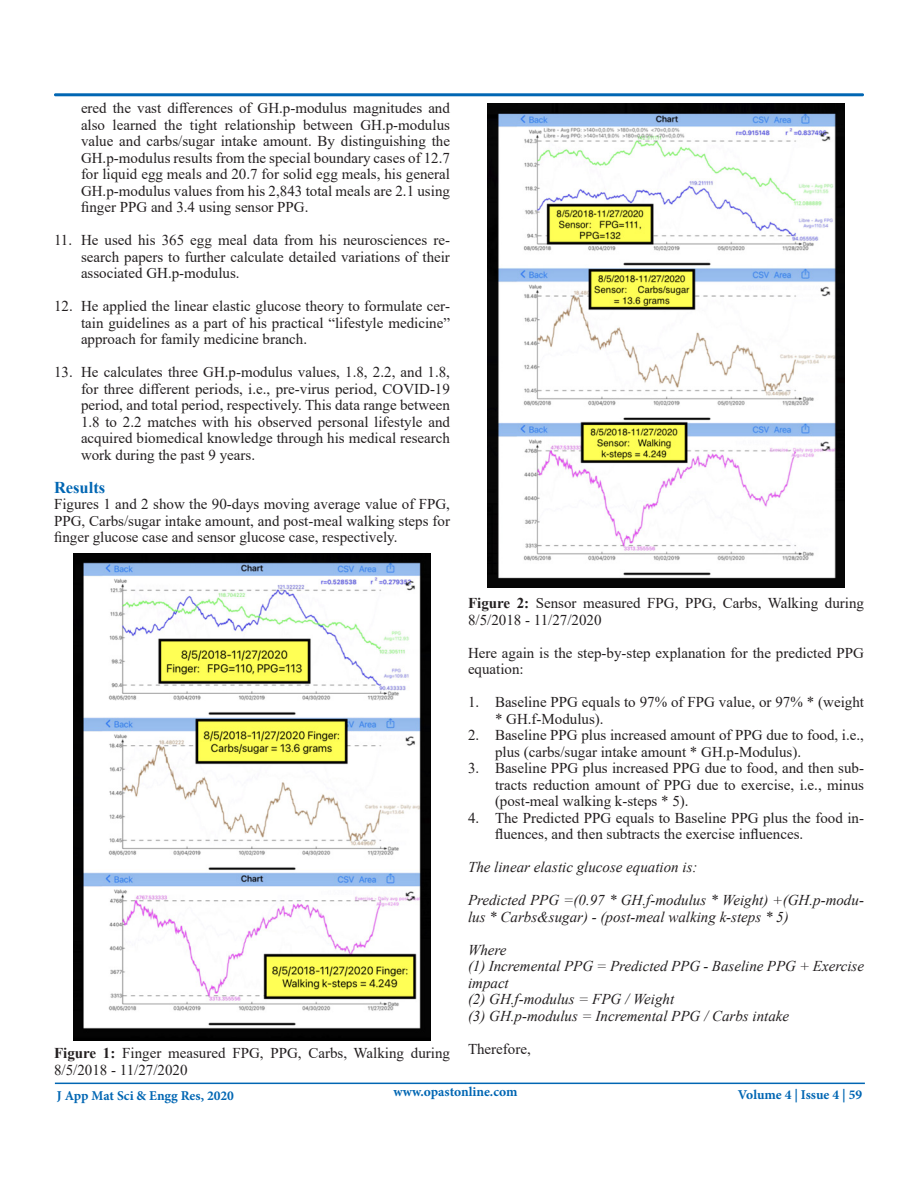
<style>
.page{position:relative;width:918px;height:1188px;background:#fff}
.page>*{position:absolute;margin:0;border:0;box-sizing:border-box;transform-origin:0 0}
.t1{font:700 16.5px "Times New Roman";color:#0166b3}
.t2{font:15px/16.5px "Times New Roman";color:#231f20;text-align:justify}
.t3{font:italic 15px/16.5px "Times New Roman";color:#231f20}
.t4{font:700 13.5px "Minion Pro";color:#0166b3}
.s1{font-weight:700}
</style>
<div class="page">
<hr style="left:55px;top:1083px;width:810px;height:1px;background:#0166b3">
<div style="left:54px;top:93px;width:810px;height:3px;border:2px solid #0166b3"></div>
<img style="left:74px;top:554px;width:356px;height:486px">
<img style="left:488px;top:103px;width:356px;height:485px">
<p class="t2" style="left:81px;top:100px;width:371px">ered the vast differences of GH.p-modulus magnitudes and also learned the tight relationship between GH.p-modulus value and carbs/sugar intake amount. By distinguishing the GH.p-modulus results from the special boundary cases of 12.7 for liquid egg meals and 20.7 for solid egg meals, his general GH.p-modulus values from his 2,843 total meals are 2.1 using finger PPG and 3.4 using sensor PPG.</p>
<p class="t2" style="left:81px;top:232px;width:370px;text-indent:-27px">11. He used his 365 egg meal data from his neurosciences re&shy;search papers to further calculate detailed variations of their associated GH.p-modulus.</p>
<p class="t2" style="left:81px;top:298px;width:371px;text-indent:-27px">12. He applied the linear elastic glucose theory to formulate cer&shy;tain guidelines as a part of his practical “lifestyle medicine” approach for family medicine branch.</p>
<p class="t2" style="left:81px;top:364px;width:371px;text-indent:-27px">13. He calculates three GH.p-modulus values, 1.8, 2.2, and 1.8, for three different periods, i.e., pre-virus period, COVID-19 period, and total period, respectively. This data range between 1.8 to 2.2 matches with his observed personal lifestyle and acquired biomedical knowledge through his medical research work during the past 9 years.</p>
<p class="t1" style="left:54px;top:475px;width:53px">Results</p>
<p class="t2" style="left:54px;top:496px;width:397px">Figures 1 and 2 show the 90-days moving average value of FPG, PPG, Carbs/sugar intake amount, and post-meal walking steps for finger glucose case and sensor glucose case, respectively.</p>
<p class="t2" style="left:54px;top:1045px;width:398px"><span class="s1">Figure 1:</span> Finger measured FPG, PPG, Carbs, Walking during<br>8/5/2018 - 11/27/2020</p>
<p class="t2" style="left:468px;top:595px;width:398px"><span class="s1">Figure 2:</span> Sensor measured FPG, PPG, Carbs, Walking during<br>8/5/2018 - 11/27/2020</p>
<p class="t2" style="left:468px;top:644px;width:398px">Here again is the step-by-step explanation for the predicted PPG equation:</p>
<p class="t2" style="left:495px;top:694px;width:371px;text-indent:-27px">1. Baseline PPG equals to 97% of FPG value, or 97% * (weight * GH.f-Modulus).</p>
<p class="t2" style="left:495px;top:727px;width:371px;text-indent:-27px">2. Baseline PPG plus increased amount of PPG due to food, i.e., plus (carbs/sugar intake amount * GH.p-Modulus).</p>
<p class="t2" style="left:495px;top:760px;width:371px;text-indent:-27px">3. Baseline PPG plus increased PPG due to food, and then sub&shy;tracts reduction amount of PPG due to exercise, i.e., minus (post-meal walking k-steps * 5).</p>
<p class="t2" style="left:495px;top:809px;width:370px;text-indent:-27px">4. The Predicted PPG equals to Baseline PPG plus the food in&shy;fluences, and then subtracts the exercise influences.</p>
<p class="t3" style="left:468px;top:859px;width:231px">The linear elastic glucose equation is:</p>
<p class="t3" style="left:468px;top:892px;width:397px">Predicted PPG =(0.97 * GH.f-modulus * Weight) +(GH.p-modu&shy;lus * Carbs&amp;sugar) - (post-meal walking k-steps * 5)</p>
<p class="t3" style="left:468px;top:941px;width:40px">Where</p>
<p class="t3" style="left:468px;top:958px;width:398px">(1) Incremental PPG = Predicted PPG - Baseline PPG + Exercise impact</p>
<p class="t3" style="left:468px;top:991px;width:208px">(2) GH.f-modulus = FPG / Weight</p>
<p class="t3" style="left:468px;top:1007px;width:323px">(3) GH.p-modulus = Incremental PPG / Carbs intake</p>
<p class="t2" style="left:468px;top:1040px;width:64px">Therefore,</p>
<p class="t4" style="left:57px;top:1086px;width:179px">J App Mat Sci &amp; Engg Res, 2020</p>
<p class="t4" style="left:393px;top:1082px;width:126px">www.opastonline.com</p>
<p class="t4" style="left:738px;top:1085px;width:126px">Volume 4 | Issue 4 | 59</p>
</div>
